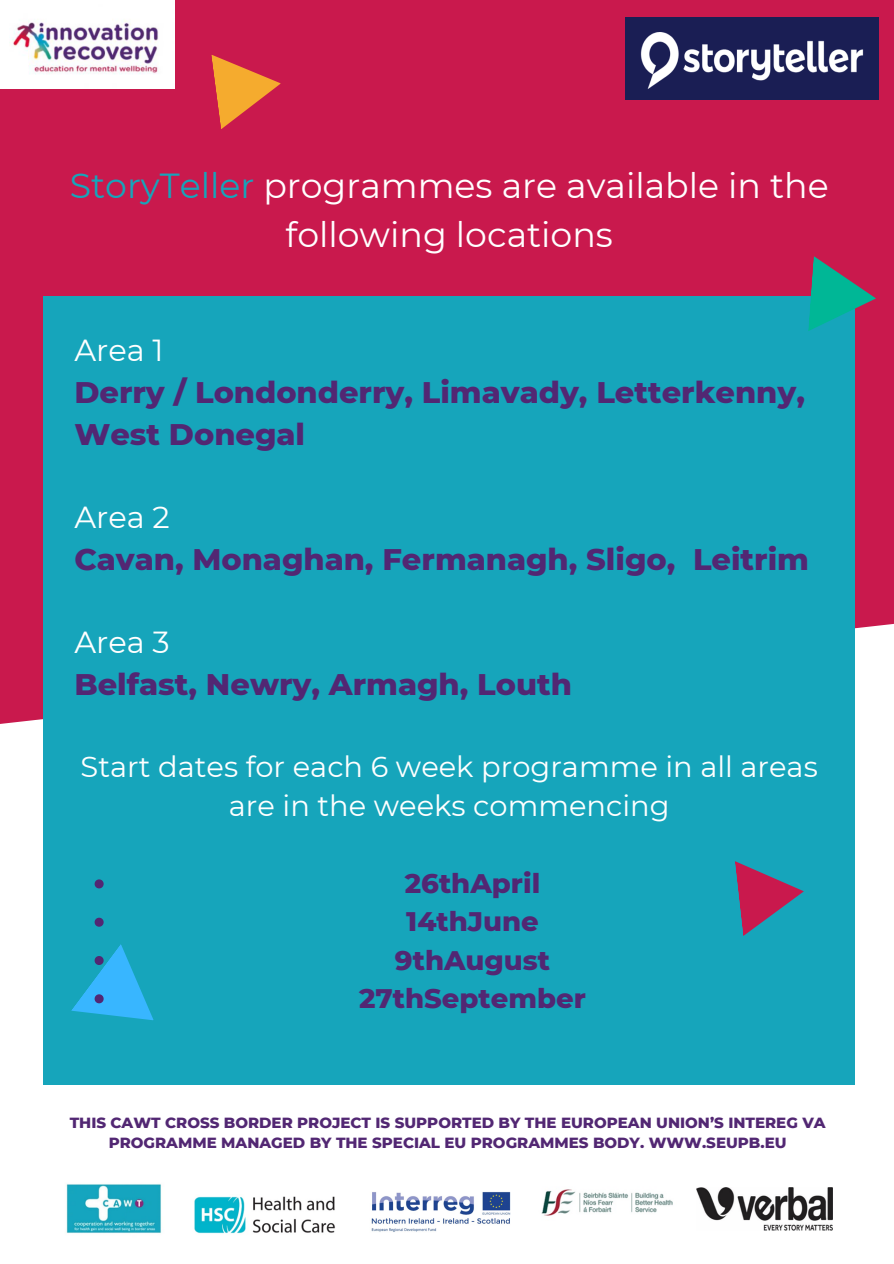
<style>
.page{position:relative;width:894px;height:1264px;background:#fff}
.page>*{position:absolute;margin:0;border:0;box-sizing:border-box;transform-origin:0 0}
.t1{font:34.65px/48.4px "Montserrat";color:#fff;text-align:center}
.t2{font:800 30.45px/41.7px "Montserrat";color:#522773}
.t3{font:30.45px "Montserrat";color:#fff}
.t4{font:28.95px/39.5px "Montserrat";color:#fff;text-align:center}
.t5{font:800 27.45px "Montserrat";color:#522773}
.t6{font:800 15px/20.2px "Montserrat";color:#522773;text-align:center}
.s1{color:#16a5bb}
</style>
<div class="page">
<div style="left:0;top:0;width:893px;height:1263px;background:#c9194d"></div>
<div style="left:0;top:619px;width:893px;height:644px;background:#fff"></div>
<div style="left:44px;top:296px;width:810px;height:788px;background:#16a5bb"></div>
<svg style="left:808px;top:256px;width:68px;height:80px"></svg>
<svg style="left:211px;top:55px;width:70px;height:74px"></svg>
<img style="left:625px;top:17px;width:253px;height:82px">
<svg style="left:95px;top:879px;width:9px;height:9px"></svg>
<svg style="left:95px;top:917px;width:9px;height:9px"></svg>
<svg style="left:71px;top:944px;width:83px;height:77px"></svg>
<svg style="left:735px;top:861px;width:69px;height:75px"></svg>
<img style="left:0;top:0;width:175px;height:89px">
<img style="left:62px;top:1178px;width:104px;height:59px">
<img style="left:190px;top:1194px;width:147px;height:41px">
<img style="left:366px;top:1188px;width:149px;height:47px">
<img style="left:535px;top:1166px;width:143px;height:72px">
<img style="left:696px;top:1187px;width:136px;height:43px">
<p class="t1" style="left:70px;top:161px;width:760px"><span class="s1">StoryTeller</span> programmes are available in the following locations</p>
<p class="t3" style="left:74px;top:332px;width:91px">Area 1</p>
<p class="t2" style="left:74px;top:371px;width:732px">Derry / Londonderry, Limavady, Letterkenny,<br>West Donegal</p>
<p class="t3" style="left:74px;top:498px;width:97px">Area 2</p>
<p class="t2" style="left:74px;top:538px;width:736px">Cavan, Monaghan, Fermanagh, Sligo, Leitrim</p>
<p class="t3" style="left:74px;top:623px;width:97px">Area 3</p>
<p class="t2" style="left:74px;top:663px;width:499px">Belfast, Newry, Armagh, Louth</p>
<p class="t4" style="left:81px;top:746px;width:738px">Start dates for each 6 week programme in all areas are in the weeks commencing</p>
<p class="t5" style="left:404px;top:866px;width:137px">26thApril</p>
<p class="t5" style="left:406px;top:904px;width:134px">14thJune</p>
<p class="t5" style="left:395px;top:942px;width:157px">9thAugust</p>
<p class="t5" style="left:359px;top:981px;width:228px">27thSeptember</p>
<p class="t6" style="left:70px;top:1112px;width:757px">THIS CAWT CROSS BORDER PROJECT IS SUPPORTED BY THE EUROPEAN UNION’S INTEREG VA<br>PROGRAMME MANAGED BY THE SPECIAL EU PROGRAMMES BODY. WWW.SEUPB.EU</p>
</div>
